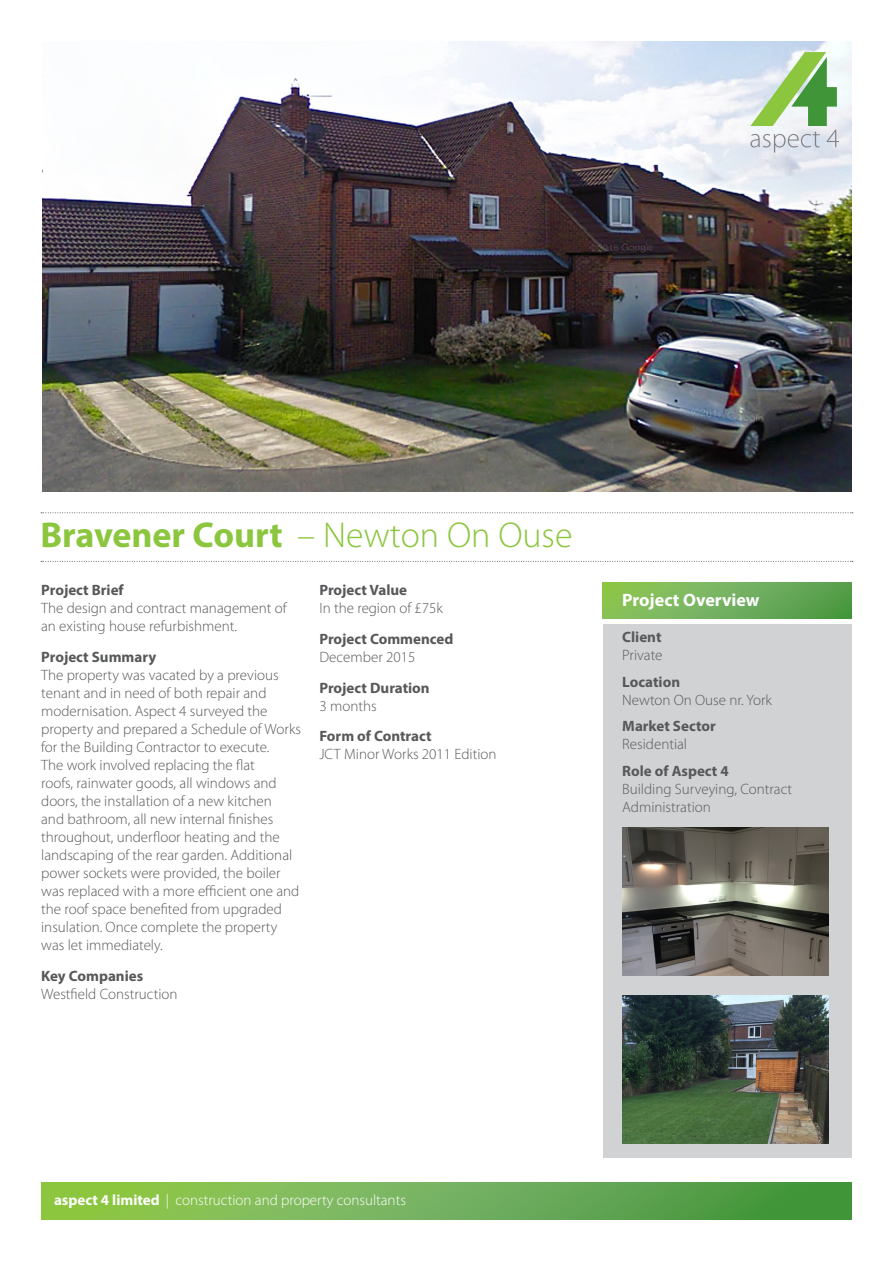
<style>
.page{position:relative;width:893px;height:1263px;background:#fff}
.page>*{position:absolute;margin:0;border:0;box-sizing:border-box;transform-origin:0 0}
.t1{font:700 36px "Myriad Pro";color:#8bc63e}
.t2{font:700 18px "Myriad Pro";color:#fff}
.t3{font:300 15px/18px "Myriad Pro";color:#57585a}
.t4{font:700 15px/18px "Myriad Pro";color:#57585a}
.t5{font:300 15px "Myriad Pro";color:#fff}
.s1{font-weight:300}
.s2{font-weight:700}
</style>
<div class="page">
<img style="left:43px;top:41px;width:808px;height:450px">
<div style="left:603px;top:624px;width:249px;height:533px;background:#d1d2d4"></div>
<svg style="left:41px;top:1182px;width:811px;height:37px;background:#6eaf50"></svg>
<svg style="left:41px;top:512px;width:812px;height:1px"></svg>
<svg style="left:41px;top:561px;width:812px;height:1px"></svg>
<svg style="left:602px;top:583px;width:250px;height:35px;background:#71b057"></svg>
<svg style="left:750px;top:52px;width:89px;height:101px"></svg>
<img style="left:622px;top:827px;width:207px;height:149px">
<img style="left:622px;top:995px;width:207px;height:149px">
<p class="t1" style="left:40px;top:511px;width:534px">Bravener Court <span class="s1">– Newton On Ouse</span></p>
<p class="t3" style="left:41px;top:581px;width:247px"><span class="s2">Project Brief<br></span>The design and contract management of an existing house refurbishment.</p>
<p class="t3" style="left:41px;top:648px;width:261px"><span class="s2">Project Summary<br></span>The property was vacated by a previous tenant and in need of both repair and modernisation. Aspect 4 surveyed the property and prepared a Schedule of Works for the Building Contractor to execute.<br>The work involved replacing the flat<br>roofs, rainwater goods, all windows and doors, the installation of a new kitchen<br>and bathroom, all new internal finishes throughout, underfloor heating and the landscaping of the rear garden. Additional power sockets were provided, the boiler was replaced with a more efficient one and the roof space benefited from upgraded insulation. Once complete the property was let immediately.</p>
<p class="t4" style="left:41px;top:966px;width:104px">Key Companies</p>
<p class="t3" style="left:41px;top:984px;width:138px">Westfield Construction</p>
<p class="t3" style="left:319px;top:581px;width:125px"><span class="s2">Project Value<br></span>In the region of £75k</p>
<p class="t4" style="left:319px;top:629px;width:135px">Project Commenced</p>
<p class="t3" style="left:319px;top:648px;width:97px">December 2015</p>
<p class="t4" style="left:319px;top:678px;width:112px">Project Duration</p>
<p class="t3" style="left:319px;top:696px;width:59px">3 months</p>
<p class="t4" style="left:319px;top:727px;width:114px">Form of Contract</p>
<p class="t3" style="left:319px;top:745px;width:179px">JCT Minor Works 2011 Edition</p>
<p class="t2" style="left:622px;top:588px;width:139px">Project Overview</p>
<p class="t3" style="left:622px;top:628px;width:42px"><span class="s2">Client<br></span>Private</p>
<p class="t3" style="left:622px;top:673px;width:151px"><span class="s2">Location<br></span>Newton On Ouse nr. York</p>
<p class="t4" style="left:622px;top:717px;width:95px">Market Sector<br><span class="s1">Residential</span></p>
<p class="t3" style="left:622px;top:762px;width:171px"><span class="s2">Role of Aspect 4<br></span>Building Surveying, Contract<br>Administration</p>
<p class="t5" style="left:54px;top:1191px;width:353px"><span class="s2">aspect 4 limited</span> | construction and property consultants</p>
</div>
